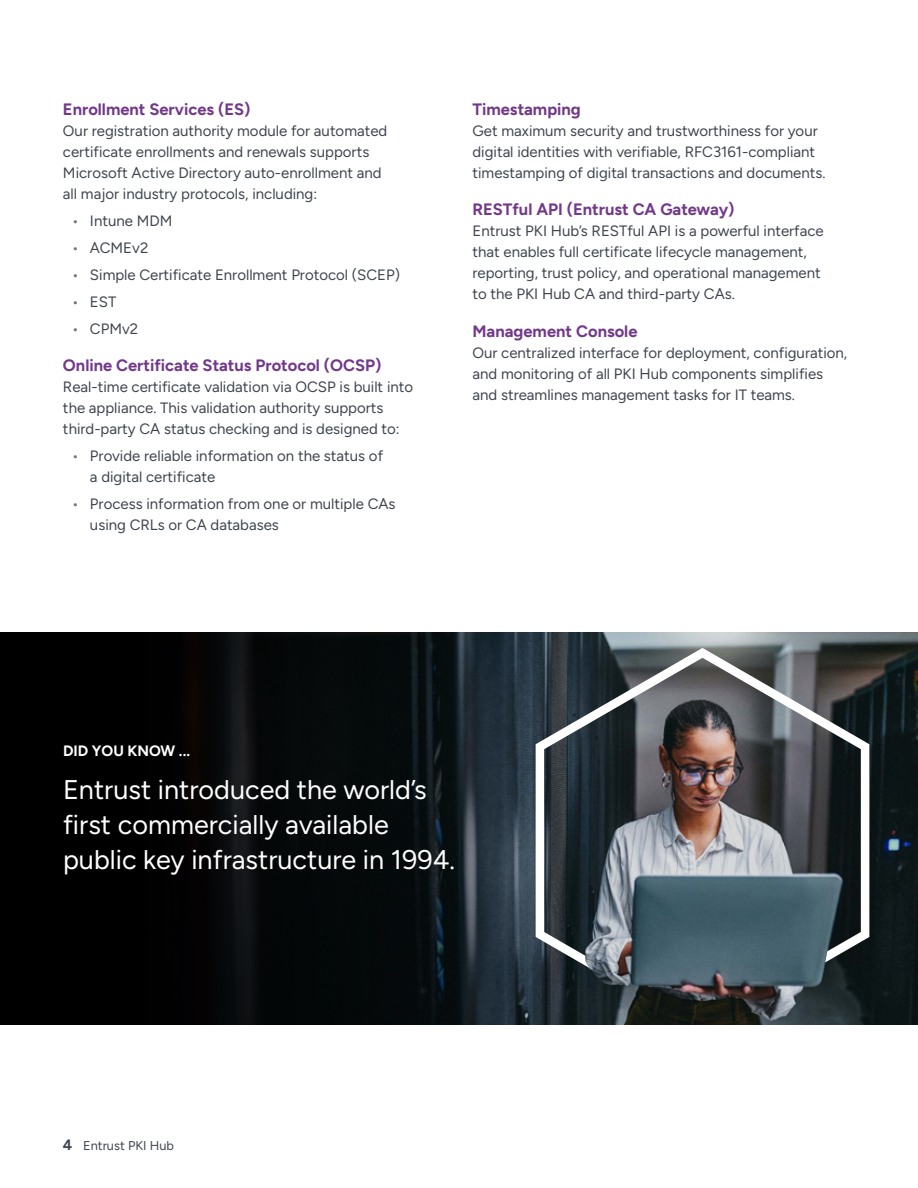
<style>
.page{position:relative;width:918px;height:1188px;background:#fff}
.page>*{position:absolute;margin:0;border:0;box-sizing:border-box;transform-origin:0 0}
.t1{font:27px/34.5px "Figtree";color:#fff}
.t2{font:700 16.5px "Figtree";color:#723988}
.t3{font:15px/21px "Figtree";color:#3f454f}
.t4{font:700 15px "Figtree";color:#fff}
.t5{font:12.75px "Figtree";color:#3f454f}
.s1{color:#6f747b}
.s2{font-weight:700;font-size:15px}
</style>
<div class="page">
<img style="left:582px;top:632px;width:336px;height:393px">
<svg style="left:0;top:632px;width:582px;height:393px;background:#0a0d10"></svg>
<svg style="left:536px;top:648px;width:333px;height:320px;background:#585f63"></svg>
<p class="t2" style="left:63px;top:99px;width:189px">Enrollment Services (ES)</p>
<p class="t3" style="left:63px;top:120px;width:326px">Our registration authority module for automated certificate enrollments and renewals supports Microsoft Active Directory auto-enrollment and all major industry protocols, including:</p>
<p class="t3" style="left:72px;top:210px;width:102px"><span class="s1">•</span> Intune MDM</p>
<p class="t3" style="left:72px;top:237px;width:78px"><span class="s1">•</span> ACMEv2</p>
<p class="t3" style="left:72px;top:264px;width:330px"><span class="s1">•</span> Simple Certificate Enrollment Protocol (SCEP)</p>
<p class="t3" style="left:72px;top:291px;width:46px"><span class="s1">•</span> EST</p>
<p class="t3" style="left:72px;top:318px;width:68px"><span class="s1">•</span> CPMv2</p>
<p class="t2" style="left:63px;top:356px;width:320px">Online Certificate Status Protocol (OCSP)</p>
<p class="t3" style="left:63px;top:376px;width:352px">Real-time certificate validation via OCSP is built into the appliance. This validation authority supports third-party CA status checking and is designed to:</p>
<p class="t3" style="left:90px;top:445px;width:295px;text-indent:-18px"><span class="s1">•</span> Provide reliable information on the status of a digital certificate</p>
<p class="t3" style="left:90px;top:493px;width:307px;text-indent:-18px"><span class="s1">•</span> Process information from one or multiple CAs using CRLs or CA databases</p>
<p class="t2" style="left:472px;top:99px;width:110px">Timestamping</p>
<p class="t3" style="left:472px;top:120px;width:355px">Get maximum security and trustworthiness for your digital identities with verifiable, RFC3161-compliant timestamping of digital transactions and documents.</p>
<p class="t2" style="left:472px;top:200px;width:264px">RESTful API (Entrust CA Gateway)</p>
<p class="t3" style="left:472px;top:220px;width:353px">Entrust PKI Hub’s RESTful API is a powerful interface that enables full certificate lifecycle management, reporting, trust policy, and operational management to the PKI Hub CA and third-party CAs.</p>
<p class="t2" style="left:472px;top:321px;width:167px">Management Console</p>
<p class="t3" style="left:472px;top:342px;width:376px">Our centralized interface for deployment, configuration, and monitoring of all PKI Hub components simplifies and streamlines management tasks for IT teams.</p>
<p class="t4" style="left:63px;top:742px;width:129px">DID YOU KNOW ...</p>
<h1 class="t1" style="left:63px;top:773px;width:394px">Entrust introduced the world’s first commercially available public key infrastructure in 1994.</h1>
<p class="t5" style="left:63px;top:1138px;width:112px"><span class="s2">4</span> Entrust PKI Hub</p>
</div>
